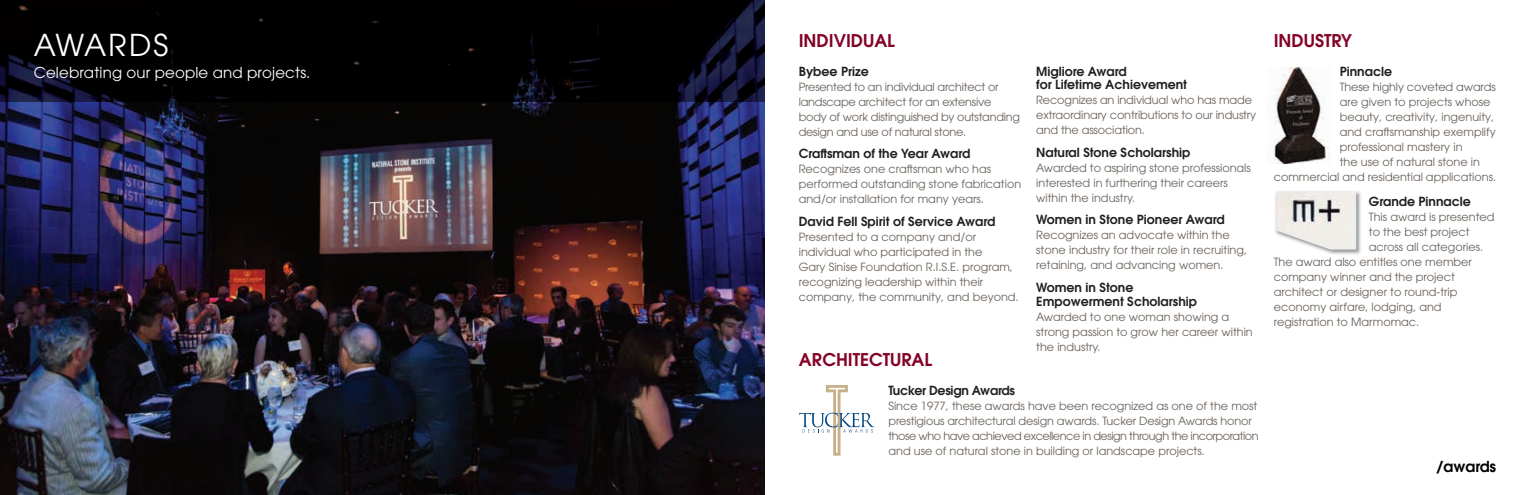
<style>
.page{position:relative;width:1530px;height:495px;background:#fff}
.page>*{position:absolute;margin:0;border:0;box-sizing:border-box;transform-origin:0 0}
.t1{font:30px "ITC Avant Garde Std";letter-spacing:.075em;color:#fff}
.t2{font:600 17.5px "ITC Avant Garde Std";color:#840128}
.t3{font:15px "ITC Avant Garde Std";letter-spacing:.01em;color:#fff}
.t4{font:600 15px "ITC Avant Garde Std";color:#000}
.t5{font:600 12.5px/13.8px "ITC Avant Garde Std";color:#231f20}
.t6{font:600 12.5px "ITC Avant Garde Std";letter-spacing:-.02em;color:#231f20}
.t7{font:11.25px/15px "ITC Avant Garde Std";color:#686059}
.t8{font:11.25px/15px "ITC Avant Garde Std";letter-spacing:-.02em;color:#686059}
</style>
<div class="page">
<img style="left:0;top:0;width:765px;height:495px">
<img style="left:170px;top:0;width:595px;height:101px">
<svg style="left:799px;top:385px;width:76px;height:71px"></svg>
<img style="left:1274px;top:67px;width:57px;height:97px">
<img style="left:1275px;top:191px;width:86px;height:64px">
<img style="left:1276px;top:191px;width:47px;height:56px">
<h1 class="t1" style="left:34px;top:26px;width:136px">AWARDS</h1>
<h3 class="t3" style="left:34px;top:64px;width:278px">Celebrating our people and projects.</h3>
<h2 class="t2" style="left:799px;top:29px;width:98px">INDIVIDUAL</h2>
<h2 class="t2" style="left:1274px;top:29px;width:80px">INDUSTRY</h2>
<p class="t5" style="left:799px;top:64px;width:71px">Bybee Prize</p>
<p class="t8" style="left:799px;top:79px;width:223px">Presented to an individual architect or landscape architect for an extensive body of work distinguished by outstanding design and use of natural stone.</p>
<p class="t5" style="left:799px;top:146px;width:173px">Craftsman of the Year Award</p>
<p class="t7" style="left:799px;top:161px;width:224px">Recognizes one craftsman who has performed outstanding stone fabrication and/or installation for many years.</p>
<p class="t5" style="left:799px;top:214px;width:198px">David Fell Spirit of Service Award</p>
<p class="t7" style="left:799px;top:229px;width:222px">Presented to a company and/or individual who participated in the<br>Gary Sinise Foundation R.I.S.E. program, recognizing leadership within their company, the community, and beyond.</p>
<p class="t5" style="left:1036px;top:64px;width:152px">Migliore Award<br>for Lifetime Achievement</p>
<p class="t7" style="left:1036px;top:93px;width:222px">Recognizes an individual who has made extraordinary contributions to our industry and the association.</p>
<p class="t5" style="left:1036px;top:145px;width:156px">Natural Stone Scholarship</p>
<p class="t7" style="left:1036px;top:160px;width:216px">Awarded to aspiring stone professionals interested in furthering their careers within the industry.</p>
<p class="t5" style="left:1036px;top:213px;width:190px">Women in Stone Pioneer Award</p>
<p class="t7" style="left:1036px;top:228px;width:212px">Recognizes an advocate within the stone industry for their role in recruiting, retaining, and advancing women.</p>
<p class="t5" style="left:1036px;top:280px;width:162px">Women in Stone<br>Empowerment Scholarship</p>
<p class="t7" style="left:1036px;top:309px;width:218px">Awarded to one woman showing a strong passion to grow her career within the industry.</p>
<h2 class="t2" style="left:799px;top:348px;width:135px">ARCHITECTURAL</h2>
<p class="t6" style="left:888px;top:382px;width:128px">Tucker Design Awards</p>
<p class="t7" style="left:888px;top:398px;width:372px">Since 1977, these awards have been recognized as one of the most prestigious architectural design awards. Tucker Design Awards honor those who have achieved excellence in design through the incorporation and use of natural stone in building or landscape projects.</p>
<p class="t5" style="left:1340px;top:64px;width:54px">Pinnacle</p>
<p class="t7" style="left:1340px;top:79px;width:158px">These highly coveted awards</p>
<p class="t7" style="left:1340px;top:94px;width:152px">are given to projects whose</p>
<p class="t7" style="left:1340px;top:109px;width:156px">beauty, creativity, ingenuity,</p>
<p class="t7" style="left:1340px;top:124px;width:158px">and craftsmanship exemplify</p>
<p class="t7" style="left:1340px;top:139px;width:124px">professional mastery in</p>
<p class="t7" style="left:1340px;top:154px;width:142px">the use of natural stone in</p>
<p class="t7" style="left:1274px;top:169px;width:224px">commercial and residential applications.</p>
<p class="t5" style="left:1369px;top:194px;width:103px">Grande Pinnacle</p>
<p class="t7" style="left:1369px;top:209px;width:127px">This award is presented</p>
<p class="t7" style="left:1369px;top:224px;width:102px">to the best project</p>
<p class="t7" style="left:1369px;top:239px;width:116px">across all categories.</p>
<p class="t7" style="left:1274px;top:254px;width:200px">The award also entitles one member</p>
<p class="t7" style="left:1274px;top:269px;width:183px">company winner and the project</p>
<p class="t7" style="left:1274px;top:284px;width:185px">architect or designer to round-trip</p>
<p class="t7" style="left:1274px;top:299px;width:169px">economy airfare, lodging, and</p>
<p class="t7" style="left:1274px;top:314px;width:147px">registration to Marmomac.</p>
<h3 class="t4" style="left:1437px;top:457px;width:61px">/awards</h3>
</div>
